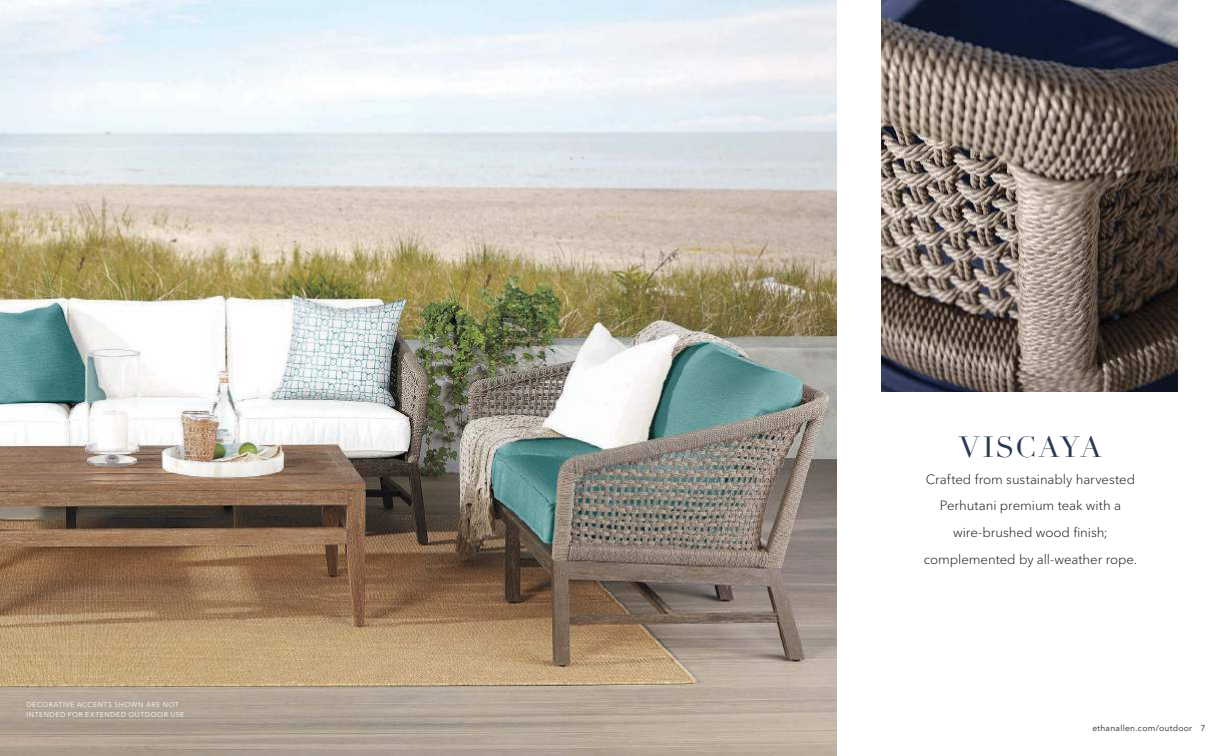
<style>
.page{position:relative;width:1224px;height:756px;background:#fff}
.page>*{position:absolute;margin:0;border:0;box-sizing:border-box;transform-origin:0 0}
.t1{font:28.6px "Didot LH";letter-spacing:.04em;color:#273a53}
.t2{font:300 13.3px/26.7px "Avenir Next LT Pro";letter-spacing:-.005em;color:#231f20;text-align:center}
.t3{font:8.5px "Avenir Next LT Pro";letter-spacing:.03em;color:#231f20}
.t4{font:7px/10.5px "Avenir Next LT Pro";letter-spacing:.075em;color:#fff}
</style>
<div class="page">
<img style="left:0;top:0;width:837px;height:756px">
<img style="left:881px;top:0;width:297px;height:392px">
<p class="t4" style="left:26px;top:699px;width:162px">DECORATIVE ACCENTS SHOWN ARE NOT<br>INTENDED FOR EXTENDED OUTDOOR USE.</p>
<h1 class="t1" style="left:959px;top:434px;width:144px">VISCAYA</h1>
<p class="t2" style="left:924px;top:466px;width:215px">Crafted from sustainably harvested<br>Perhutani premium teak with a wire-brushed wood finish; complemented by all-weather rope.</p>
<p class="t3" style="left:1092px;top:723px;width:114px">ethanallen.com/outdoor 7</p>
</div>
